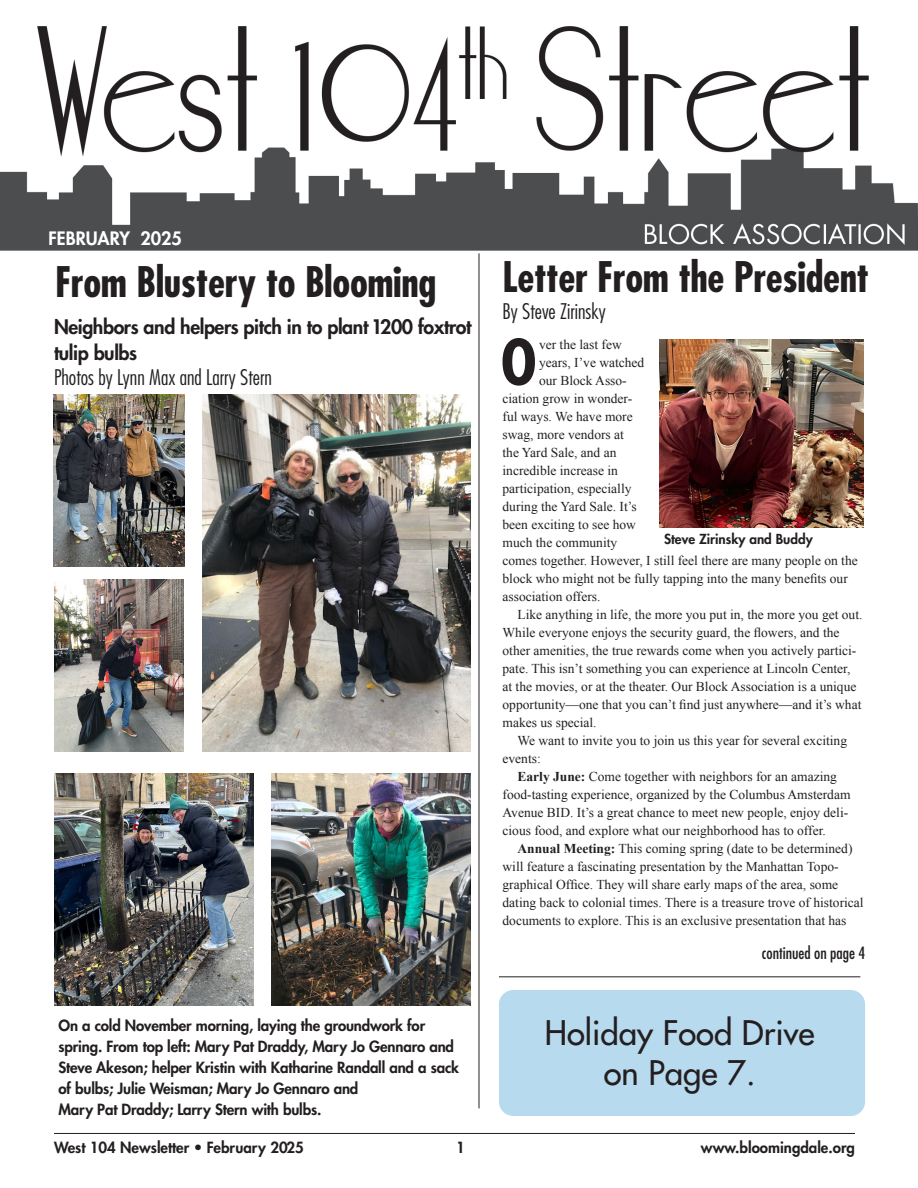
<style>
.page{position:relative;width:918px;height:1188px;background:#fff}
.page>*{position:absolute;margin:0;border:0;box-sizing:border-box;transform-origin:0 0}
.t1{font:700 condensed 61.2px "Futura";color:#231f20}
.t2{font:700 condensed 41.1px "Futura";letter-spacing:-.01em;color:#231f20}
.t3{font:33px "Futura";color:#231f20}
.t4{font:300 condensed 21px "Futura";color:#231f20}
.t5{font:800 19.5px/25.5px "Futura";letter-spacing:-.02em;color:#231f20}
.t6{font:800 18px "Futura";color:#fff}
.t7{font:condensed 16.5px "Futura";color:#231f20}
.t8{font:800 15px/21px "Futura";letter-spacing:-.01em;color:#231f20}
.t9{font:13.5px/18px "Times New Roman";color:#231f20}
.t10{font:800 13.5px "Futura";color:#231f20}
.s1{font-weight:700}
</style>
<div class="page">
<div style="left:499px;top:990px;width:366px;height:126px;background:#b7daef;border-radius:14px"></div>
<img style="left:0;top:26px;width:918px;height:224px">
<hr style="left:54px;top:1133px;width:801px;height:1px;background:#231f20">
<hr style="left:479px;top:253px;width:1px;height:855px;background:#231f20">
<img style="left:660px;top:340px;width:204px;height:187px">
<hr style="left:499px;top:976px;width:361px;height:1px;background:#231f20">
<img style="left:272px;top:774px;width:198px;height:232px">
<img style="left:54px;top:579px;width:130px;height:173px">
<img style="left:202px;top:394px;width:268px;height:358px">
<img style="left:54px;top:774px;width:200px;height:232px">
<img style="left:53px;top:394px;width:131px;height:173px">
<p class="t6" style="left:49px;top:226px;width:135px">FEBRUARY 2025</p>
<p class="t2" style="left:55px;top:255px;width:383px">From Blustery to Blooming</p>
<p class="t2" style="left:503px;top:250px;width:368px">Letter From the President</p>
<p class="t4" style="left:503px;top:298px;width:105px">By Steve Zirinsky</p>
<p class="t5" style="left:54px;top:314px;width:419px">Neighbors and helpers pitch in to plant 1200 foxtrot tulip bulbs</p>
<p class="t4" style="left:54px;top:364px;width:219px">Photos by Lynn Max and Larry Stern</p>
<p class="t1" style="left:501px;top:323px;width:37px">O</p>
<p class="t9" style="left:539px;top:335px;width:84px">ver the last few</p>
<p class="t9" style="left:539px;top:353px;width:107px">years, I’ve watched</p>
<p class="t9" style="left:539px;top:371px;width:89px">our Block Asso-</p>
<p class="t9" style="left:503px;top:389px;width:131px">ciation grow in wonder-</p>
<p class="t9" style="left:503px;top:407px;width:132px">ful ways. We have more</p>
<p class="t9" style="left:503px;top:425px;width:123px">swag, more vendors at</p>
<p class="t9" style="left:503px;top:443px;width:115px">the Yard Sale, and an</p>
<p class="t9" style="left:503px;top:461px;width:117px">incredible increase in</p>
<p class="t9" style="left:503px;top:479px;width:130px">participation, especially</p>
<p class="t9" style="left:503px;top:497px;width:136px">during the Yard Sale. It’s</p>
<p class="t9" style="left:503px;top:515px;width:135px">been exciting to see how</p>
<p class="t9" style="left:503px;top:533px;width:116px">much the community</p>
<p class="t9" style="left:503px;top:551px;width:357px">comes together. However, I still feel there are many people on the</p>
<p class="t9" style="left:503px;top:569px;width:347px">block who might not be fully tapping into the many benefits our</p>
<p class="t9" style="left:503px;top:587px;width:99px">association offers.</p>
<p class="t9" style="left:503px;top:605px;width:361px;text-indent:15px">Like anything in life, the more you put in, the more you get out.<br>While everyone enjoys the security guard, the flowers, and the other amenities, the true rewards come when you actively partici&shy;pate. This isn’t something you can experience at Lincoln Center, at the movies, or at the theater. Our Block Association is a unique opportunity—one that you can’t find just anywhere—and it’s what makes us special.</p>
<p class="t9" style="left:503px;top:731px;width:346px;text-indent:15px">We want to invite you to join us this year for several exciting events:</p>
<p class="t9" style="left:503px;top:767px;width:350px;text-indent:15px"><span class="s1">Early June:</span> Come together with neighbors for an amazing food-tasting experience, organized by the Columbus Amsterdam Avenue BID. It’s a great chance to meet new people, enjoy deli&shy;cious food, and explore what our neighborhood has to offer.</p>
<p class="t9" style="left:503px;top:839px;width:363px;text-indent:15px"><span class="s1">Annual Meeting:</span> This coming spring (date to be determined) will feature a fascinating presentation by the Manhattan Topo&shy;graphical Office. They will share early maps of the area, some dating back to colonial times. There is a treasure trove of historical documents to explore. This is an exclusive presentation that has</p>
<p class="t10" style="left:664px;top:530px;width:150px">Steve Zirinsky and Buddy</p>
<p class="t8" style="left:58px;top:1014px;width:402px">On a cold November morning, laying the groundwork for spring. From top left: Mary Pat Draddy, Mary Jo Gennaro and Steve Akeson; helper Kristin with Katharine Randall and a sack of bulbs; Julie Weisman; Mary Jo Gennaro and</p>
<p class="t8" style="left:58px;top:1098px;width:264px">Mary Pat Draddy; Larry Stern with bulbs.</p>
<p class="t7" style="left:762px;top:942px;width:105px">continued on page 4</p>
<p class="t3" style="left:545px;top:1011px;width:271px">Holiday Food Drive</p>
<p class="t3" style="left:604px;top:1051px;width:153px">on Page 7.</p>
<p class="t8" style="left:54px;top:1137px;width:251px">West 104 Newsletter • February 2025</p>
<p class="t8" style="left:456px;top:1137px;width:10px">1</p>
<p class="t8" style="left:701px;top:1137px;width:156px">www.bloomingdale.org</p>
</div>
